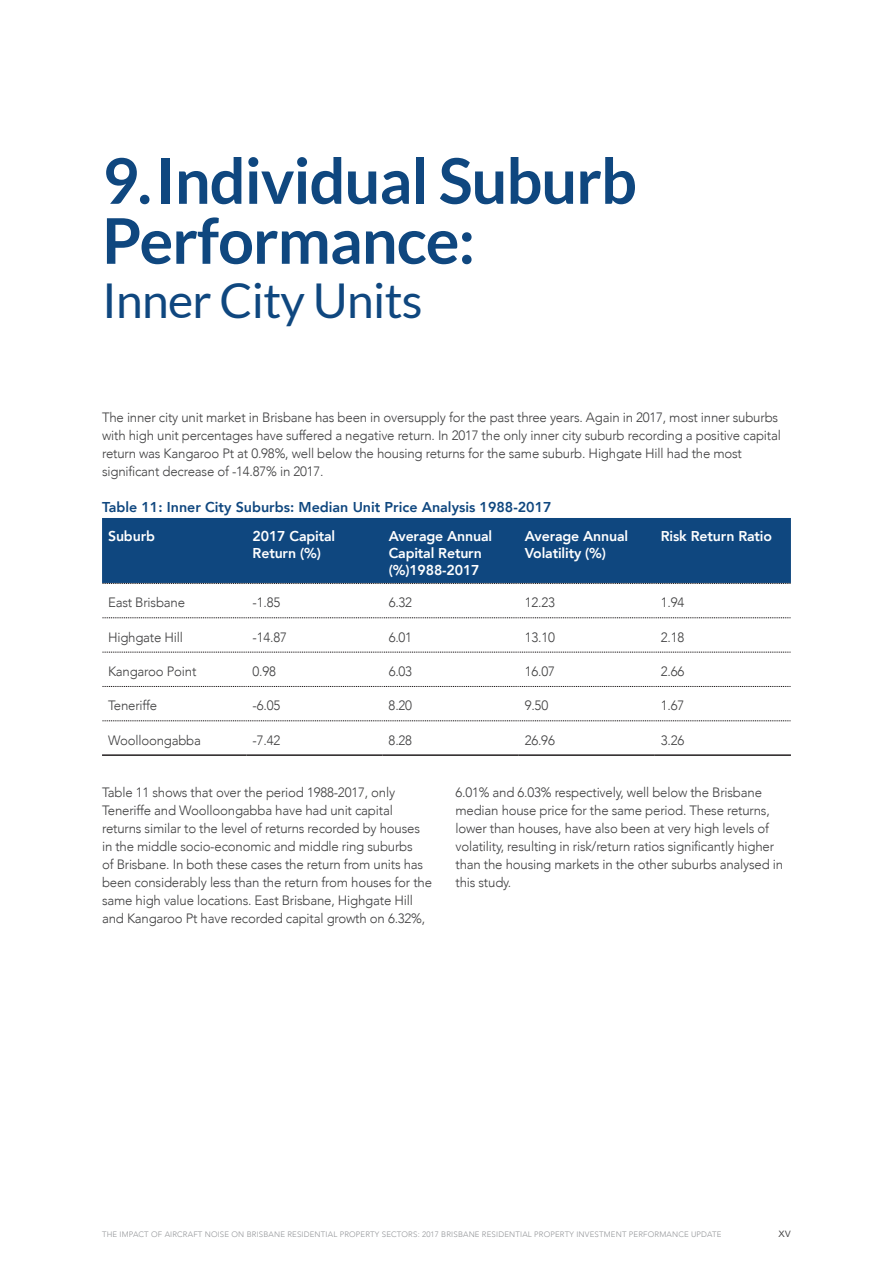
<style>
.page{position:relative;width:893px;height:1263px;background:#fff}
.page>*{position:absolute;margin:0;border:0;box-sizing:border-box;transform-origin:0 0}
.t1{font:700 63px/60px "Lato";letter-spacing:-.015em;color:#0f477f}
.t2{font:48px "Lato";letter-spacing:-.015em;color:#0f477f}
.t3{font:800 14.25px/17.1px "Avenir";letter-spacing:-.01em;color:#fff}
.t4{font:800 14.25px "Avenir";color:#0f477f}
.t5{font:300 13.5px/18px "Avenir";letter-spacing:-.015em;color:#3e3e3f}
.t6{font:300 7.8px "Avenir";letter-spacing:.02em;color:#939598}
</style>
<div class="page">
<svg style="left:102px;top:617px;width:689px;height:1px"></svg>
<svg style="left:102px;top:652px;width:689px;height:1px"></svg>
<svg style="left:102px;top:686px;width:689px;height:1px"></svg>
<svg style="left:102px;top:720px;width:689px;height:1px"></svg>
<div style="left:102px;top:518px;width:689px;height:66px;background:#0f477f"></div>
<hr style="left:102px;top:754px;width:145px;height:2px;background:#231f20">
<hr style="left:247px;top:754px;width:136px;height:2px;background:#231f20">
<hr style="left:383px;top:754px;width:136px;height:2px;background:#231f20">
<hr style="left:519px;top:754px;width:136px;height:2px;background:#231f20">
<hr style="left:655px;top:754px;width:136px;height:2px;background:#231f20">
<h1 class="t1" style="left:102px;top:150px;width:536px">9.Individual Suburb<br>Performance:</h1>
<h2 class="t2" style="left:102px;top:274px;width:322px">Inner City Units</h2>
<p class="t5" style="left:102px;top:408px;width:680px">The inner city unit market in Brisbane has been in oversupply for the past three years. Again in 2017, most inner suburbs with high unit percentages have suffered a negative return. In 2017 the only inner city suburb recording a positive capital return was Kangaroo Pt at 0.98%, well below the housing returns for the same suburb. Highgate Hill had the most significant decrease of -14.87% in 2017.</p>
<p class="t4" style="left:102px;top:496px;width:451px">Table 11: Inner City Suburbs: Median Unit Price Analysis 1988-2017</p>
<p class="t3" style="left:108px;top:527px;width:48px">Suburb</p>
<p class="t3" style="left:253px;top:527px;width:84px">2017 Capital<br>Return (%)</p>
<p class="t3" style="left:389px;top:527px;width:105px">Average Annual<br>Capital Return (%)1988-2017</p>
<p class="t3" style="left:525px;top:527px;width:105px">Average Annual<br>Volatility (%)</p>
<p class="t3" style="left:661px;top:527px;width:113px">Risk Return Ratio</p>
<p class="t5" style="left:108px;top:593px;width:79px">East Brisbane</p>
<p class="t5" style="left:253px;top:593px;width:29px">-1.85</p>
<p class="t5" style="left:389px;top:593px;width:25px">6.32</p>
<p class="t5" style="left:525px;top:593px;width:32px">12.23</p>
<p class="t5" style="left:661px;top:593px;width:25px">1.94</p>
<p class="t5" style="left:108px;top:628px;width:77px">Highgate Hill</p>
<p class="t5" style="left:253px;top:628px;width:36px">-14.87</p>
<p class="t5" style="left:389px;top:628px;width:25px">6.01</p>
<p class="t5" style="left:525px;top:628px;width:32px">13.10</p>
<p class="t5" style="left:661px;top:628px;width:25px">2.18</p>
<p class="t5" style="left:108px;top:662px;width:90px">Kangaroo Point</p>
<p class="t5" style="left:253px;top:662px;width:25px">0.98</p>
<p class="t5" style="left:389px;top:662px;width:25px">6.03</p>
<p class="t5" style="left:525px;top:662px;width:32px">16.07</p>
<p class="t5" style="left:661px;top:662px;width:25px">2.66</p>
<p class="t5" style="left:108px;top:696px;width:51px">Teneriffe</p>
<p class="t5" style="left:253px;top:696px;width:29px">-6.05</p>
<p class="t5" style="left:389px;top:696px;width:25px">8.20</p>
<p class="t5" style="left:525px;top:696px;width:25px">9.50</p>
<p class="t5" style="left:661px;top:696px;width:25px">1.67</p>
<p class="t5" style="left:108px;top:731px;width:95px">Woolloongabba</p>
<p class="t5" style="left:253px;top:731px;width:29px">-7.42</p>
<p class="t5" style="left:389px;top:731px;width:25px">8.28</p>
<p class="t5" style="left:525px;top:731px;width:32px">26.96</p>
<p class="t5" style="left:661px;top:731px;width:25px">3.26</p>
<p class="t5" style="left:102px;top:784px;width:331px">Table 11 shows that over the period 1988-2017, only Teneriffe and Woolloongabba have had unit capital returns similar to the level of returns recorded by houses in the middle socio-economic and middle ring suburbs<br>of Brisbane. In both these cases the return from units has been considerably less than the return from houses for the same high value locations. East Brisbane, Highgate Hill and Kangaroo Pt have recorded capital growth on 6.32%,</p>
<p class="t5" style="left:455px;top:784px;width:329px">6.01% and 6.03% respectively, well below the Brisbane median house price for the same period. These returns, lower than houses, have also been at very high levels of volatility, resulting in risk/return ratios significantly higher than the housing markets in the other suburbs analysed in this study.</p>
<p class="t6" style="left:102px;top:1230px;width:621px">THE IMPACT OF AIRCRAFT NOISE ON BRISBANE RESIDENTIAL PROPERTY SECTORS: 2017 BRISBANE RESIDENTIAL PROPERTY INVESTMENT PERFORMANCE UPDATE</p>
<p class="t5" style="left:779px;top:1224px;width:14px">xv</p>
</div>
